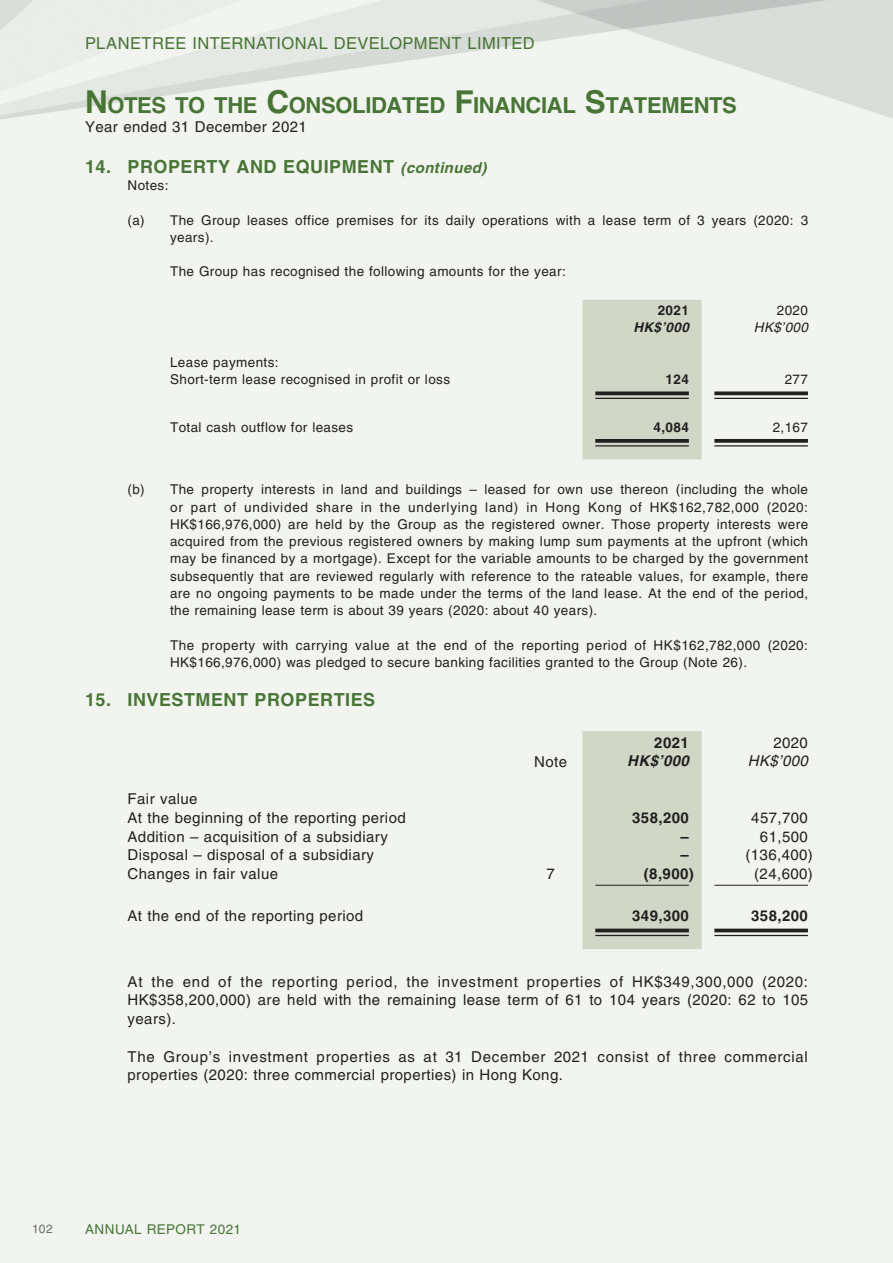
<style>
.page{position:relative;width:893px;height:1263px;background:#f2f5ef}
.page>*{position:absolute;margin:0;border:0;box-sizing:border-box;transform-origin:0 0}
.t1{font:700 22.05px "Helvetica";letter-spacing:-.015em;color:#487536}
.t2{font:700 18px "Helvetica";letter-spacing:.03em;color:#487536}
.t3{font:16.5px "Helvetica";letter-spacing:.025em;color:#487536}
.t4{font:15px/18.8px "Helvetica";letter-spacing:.03em;color:#231f20}
.t5{font:15px/18.8px "Helvetica";letter-spacing:.05em;color:#231f20}
.t6{font:700 15px "Helvetica";letter-spacing:.03em;color:#231f20}
.t7{font:italic 700 15px "Helvetica";color:#231f20}
.t8{font:italic 15px "Helvetica";color:#231f20}
.t9{font:13.5px/17.2px "Helvetica";letter-spacing:.03em;color:#231f20}
.t10{font:13.5px "Helvetica";letter-spacing:.035em;color:#487536}
.t11{font:700 13.5px "Helvetica";letter-spacing:.03em;color:#231f20}
.t12{font:italic 700 13.5px "Helvetica";color:#231f20}
.t13{font:italic 13.5px "Helvetica";color:#231f20}
.t14{font:12px "Helvetica";color:#6c6d70}
.s1{font-size:31.5px}
.s2{font-style:italic;font-size:15px}
</style>
<div class="page">
<div style="left:583px;top:300px;width:119px;height:159px;background:#d0d7c6"></div>
<svg style="left:595px;top:391px;width:94px;height:4px"></svg>
<hr style="left:595px;top:398px;width:94px;height:1px;background:#231f20">
<svg style="left:714px;top:391px;width:94px;height:4px"></svg>
<hr style="left:714px;top:398px;width:94px;height:1px;background:#231f20">
<svg style="left:595px;top:439px;width:94px;height:4px"></svg>
<hr style="left:595px;top:445px;width:94px;height:1px;background:#231f20">
<svg style="left:714px;top:439px;width:94px;height:4px"></svg>
<hr style="left:714px;top:445px;width:94px;height:1px;background:#231f20">
<div style="left:583px;top:731px;width:119px;height:218px;background:#d0d7c6"></div>
<hr style="left:595px;top:885px;width:94px;height:1px;background:#231f20">
<hr style="left:714px;top:885px;width:94px;height:1px;background:#231f20">
<hr style="left:595px;top:929px;width:94px;height:3px;background:#231f20">
<hr style="left:595px;top:935px;width:94px;height:1px;background:#231f20">
<hr style="left:714px;top:929px;width:94px;height:3px;background:#231f20">
<hr style="left:714px;top:935px;width:94px;height:1px;background:#231f20">
<p class="t3" style="left:85px;top:33px;width:451px">PLANETREE INTERNATIONAL DEVELOPMENT LIMITED</p>
<h1 class="t1" style="left:85px;top:92px;width:653px"><span class="s1">N</span>OTES TO THE <span class="s1">C</span>ONSOLIDATED <span class="s1">F</span>INANCIAL <span class="s1">S</span>TATEMENTS</h1>
<p class="t4" style="left:85px;top:117px;width:223px">Year ended 31 December 2021</p>
<h2 class="t2" style="left:85px;top:155px;width:403px">14. PROPERTY AND EQUIPMENT <span class="s2">(continued)</span></h2>
<p class="t9" style="left:128px;top:177px;width:42px">Notes:</p>
<p class="t9" style="left:170px;top:211px;width:640px;text-indent:-43px">(a) The Group leases office premises for its daily operations with a lease term of 3 years (2020: 3 years).</p>
<p class="t9" style="left:170px;top:263px;width:397px">The Group has recognised the following amounts for the year:</p>
<p class="t11" style="left:658px;top:302px;width:33px">2021</p>
<p class="t9" style="left:777px;top:302px;width:33px">2020</p>
<p class="t12" style="left:633px;top:319px;width:57px">HK$’000</p>
<p class="t13" style="left:754px;top:320px;width:56px">HK$’000</p>
<p class="t9" style="left:170px;top:354px;width:281px">Lease payments:<br>Short-term lease recognised in profit or loss</p>
<p class="t11" style="left:666px;top:371px;width:25px">124</p>
<p class="t9" style="left:785px;top:371px;width:25px">277</p>
<p class="t9" style="left:170px;top:418px;width:185px">Total cash outflow for leases</p>
<p class="t11" style="left:654px;top:419px;width:37px">4,084</p>
<p class="t9" style="left:773px;top:418px;width:37px">2,167</p>
<p class="t9" style="left:170px;top:481px;width:640px;text-align:justify;text-indent:-43px">(b) The property interests in land and buildings – leased for own use thereon (including the whole or part of undivided share in the underlying land) in Hong Kong of HK$162,782,000 (2020:<br>HK$166,976,000) are held by the Group as the registered owner. Those property interests were acquired from the previous registered owners by making lump sum payments at the upfront (which may be financed by a mortgage). Except for the variable amounts to be charged by the government subsequently that are reviewed regularly with reference to the rateable values, for example, there are no ongoing payments to be made under the terms of the land lease. At the end of the period, the remaining lease term is about 39 years (2020: about 40 years).</p>
<p class="t9" style="left:170px;top:636px;width:639px">The property with carrying value at the end of the reporting period of HK$162,782,000 (2020:<br>HK$166,976,000) was pledged to secure banking facilities granted to the Group (Note 26).</p>
<h2 class="t2" style="left:85px;top:689px;width:292px">15. INVESTMENT PROPERTIES</h2>
<p class="t6" style="left:654px;top:733px;width:36px">2021</p>
<p class="t4" style="left:773px;top:733px;width:36px">2020</p>
<p class="t4" style="left:534px;top:752px;width:34px">Note</p>
<p class="t7" style="left:627px;top:752px;width:63px">HK$’000</p>
<p class="t8" style="left:748px;top:752px;width:62px">HK$’000</p>
<p class="t4" style="left:128px;top:789px;width:280px">Fair value<br>At the beginning of the reporting period</p>
<p class="t6" style="left:632px;top:808px;width:58px">358,200</p>
<p class="t4" style="left:751px;top:808px;width:58px">457,700</p>
<p class="t4" style="left:128px;top:827px;width:262px">Addition – acquisition of a subsidiary</p>
<p class="t6" style="left:680px;top:827px;width:10px">–</p>
<p class="t4" style="left:760px;top:827px;width:49px">61,500</p>
<p class="t4" style="left:128px;top:846px;width:248px">Disposal – disposal of a subsidiary</p>
<p class="t6" style="left:680px;top:846px;width:10px">–</p>
<p class="t4" style="left:745px;top:845px;width:69px">(136,400)</p>
<p class="t4" style="left:128px;top:864px;width:152px">Changes in fair value</p>
<p class="t4" style="left:546px;top:864px;width:10px">7</p>
<p class="t6" style="left:644px;top:864px;width:52px">(8,900)</p>
<p class="t4" style="left:754px;top:864px;width:60px">(24,600)</p>
<p class="t4" style="left:128px;top:906px;width:237px">At the end of the reporting period</p>
<p class="t6" style="left:632px;top:906px;width:58px">349,300</p>
<p class="t6" style="left:751px;top:906px;width:58px">358,200</p>
<p class="t4" style="left:128px;top:972px;width:682px;text-align:justify">At the end of the reporting period, the investment properties of HK$349,300,000 (2020:<br>HK$358,200,000) are held with the remaining lease term of 61 to 104 years (2020: 62 to 105 years).</p>
<p class="t5" style="left:128px;top:1047px;width:682px">The Group’s investment properties as at 31 December 2021 consist of three commercial properties (2020: three commercial properties) in Hong Kong.</p>
<p class="t14" style="left:32px;top:1222px;width:22px">102</p>
<p class="t10" style="left:85px;top:1221px;width:157px">ANNUAL REPORT 2021</p>
</div>
